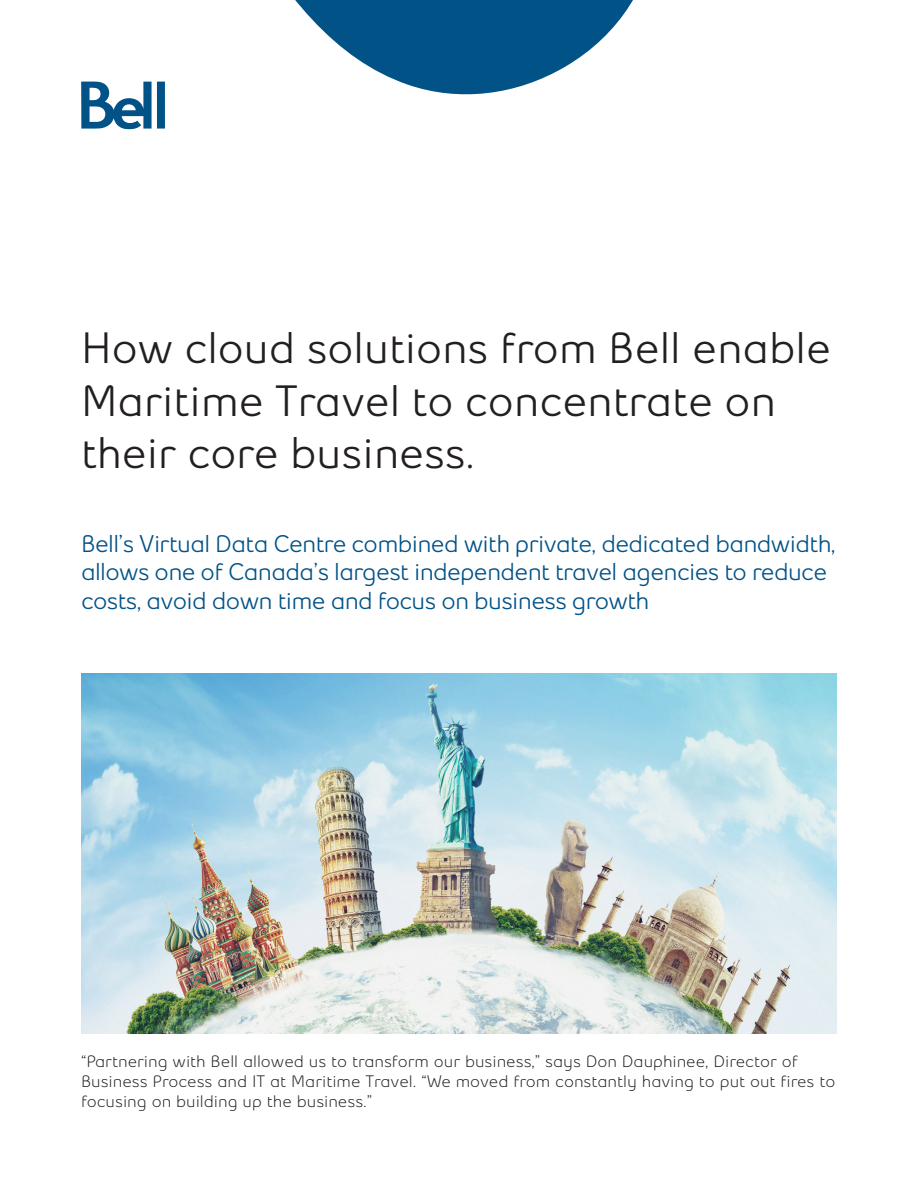
<style>
.page{position:relative;width:918px;height:1188px;background:#fff}
.page>*{position:absolute;margin:0;border:0;box-sizing:border-box;transform-origin:0 0}
.Bell_Main_Title{font:600 43.5px/52.2px "Bell Slim";color:#231f20}
.Bell_Second_Title{font:600 24px/28.8px "Bell Slim";letter-spacing:-.025em;color:#005287}
.Bell_Body_Text{font:500 16.5px/19.8px "Bell Slim";color:#231f20}
</style>
<div class="page">
<svg style="left:295px;top:0;width:338px;height:95px;fill:#005287"></svg>
<svg style="left:81px;top:81px;width:71px;height:48px"></svg>
<div style="left:157px;top:82px;width:8px;height:47px;background:#005287"></div>
<img style="left:81px;top:674px;width:756px;height:359px">
<p class="Bell_Main_Title" style="left:81px;top:322px;width:752px">How cloud solutions from Bell enable<br>Maritime Travel to concentrate on their core business.</p>
<p class="Bell_Second_Title" style="left:81px;top:529px;width:756px">Bell’s Virtual Data Centre combined with private, dedicated bandwidth, allows one of Canada’s largest independent travel agencies to reduce costs, avoid down time and focus on business growth</p>
<p class="Bell_Body_Text" style="left:81px;top:1052px;width:756px">“Partnering with Bell allowed us to transform our business,” says Don Dauphinee, Director of<br>Business Process and IT at Maritime Travel. “We moved from constantly having to put out fires to focusing on building up the business.”</p>
</div>
